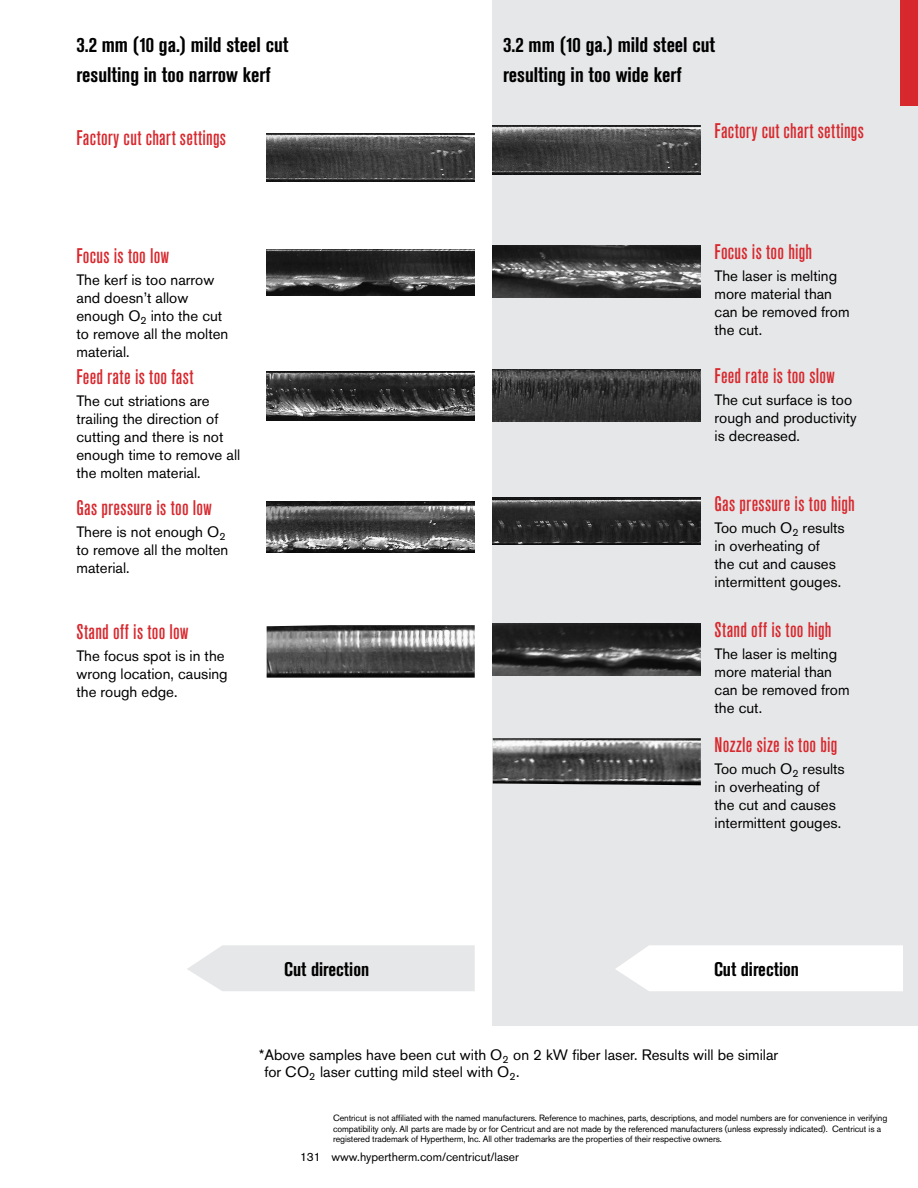
<style>
.page{position:relative;width:918px;height:1188px;background:#fff}
.page>*{position:absolute;margin:0;border:0;box-sizing:border-box;transform-origin:0 0}
.t1{font:500 condensed 21px "Akzidenz Grotesk Pro";letter-spacing:.015em;color:#d7282e}
.t2{font:700 condensed 21px/30px "Akzidenz Grotesk Pro";color:#000}
.t3{font:700 condensed 19.5px "Akzidenz Grotesk Pro";color:#000}
.t4{font:15px/18px "Akzidenz Grotesk Pro";color:#000}
.t5{font:12px "Akzidenz Grotesk Pro";color:#000}
.t6{font:9px/10.5px "Akzidenz Grotesk Pro";letter-spacing:-.01em;color:#000}
</style>
<div class="page">
<div style="left:493px;top:0;width:425px;height:1026px;background:#e6e7e8"></div>
<img style="left:493px;top:126px;width:208px;height:48px">
<img style="left:493px;top:245px;width:208px;height:53px">
<img style="left:493px;top:369px;width:208px;height:53px">
<img style="left:493px;top:497px;width:208px;height:47px">
<img style="left:493px;top:623px;width:208px;height:53px">
<img style="left:493px;top:738px;width:208px;height:47px">
<img style="left:267px;top:133px;width:208px;height:49px">
<img style="left:267px;top:249px;width:208px;height:47px">
<img style="left:267px;top:371px;width:208px;height:49px">
<img style="left:267px;top:501px;width:208px;height:51px">
<img style="left:267px;top:625px;width:208px;height:53px">
<div style="left:900px;top:0;width:18px;height:106px;background:#d7282e"></div>
<div style="left:187px;top:945px;width:288px;height:46px;background:#e6e7e8"></div>
<div style="left:616px;top:945px;width:287px;height:46px;background:#fff"></div>
<h1 class="t2" style="left:76px;top:29px;width:213px">3.2 mm (10 ga.) mild steel cut resulting in too narrow kerf</h1>
<h1 class="t1" style="left:76px;top:124px;width:151px">Factory cut chart settings</h1>
<h1 class="t1" style="left:76px;top:242px;width:94px">Focus is too low</h1>
<p class="t4" style="left:76px;top:271px;width:153px">The kerf is too narrow and doesn’t allow enough O<sub>2</sub> into the cut to remove all the molten material.</p>
<h1 class="t1" style="left:76px;top:363px;width:118px">Feed rate is too fast</h1>
<p class="t4" style="left:76px;top:392px;width:165px">The cut striations are trailing the direction of cutting and there is not enough time to remove all the molten material.</p>
<h1 class="t1" style="left:76px;top:494px;width:137px">Gas pressure is too low</h1>
<p class="t4" style="left:76px;top:523px;width:153px">There is not enough O<sub>2 </sub>to remove all the molten material.</p>
<h1 class="t1" style="left:76px;top:618px;width:114px">Stand off is too low</h1>
<p class="t4" style="left:76px;top:647px;width:153px">The focus spot is in the wrong location, causing the rough edge.</p>
<h1 class="t2" style="left:503px;top:29px;width:213px">3.2 mm (10 ga.) mild steel cut resulting in too wide kerf</h1>
<h1 class="t1" style="left:715px;top:117px;width:151px">Factory cut chart settings</h1>
<h1 class="t1" style="left:715px;top:238px;width:99px">Focus is too high</h1>
<p class="t4" style="left:715px;top:267px;width:137px">The laser is melting more material than can be removed from the cut.</p>
<h1 class="t1" style="left:715px;top:362px;width:122px">Feed rate is too slow</h1>
<p class="t4" style="left:715px;top:391px;width:144px">The cut surface is too rough and productivity is decreased.</p>
<h1 class="t1" style="left:715px;top:490px;width:142px">Gas pressure is too high</h1>
<p class="t4" style="left:715px;top:519px;width:132px">Too much O<sub>2</sub> results in overheating of<br>the cut and causes intermittent gouges.</p>
<h1 class="t1" style="left:715px;top:616px;width:118px">Stand off is too high</h1>
<p class="t4" style="left:715px;top:645px;width:137px">The laser is melting more material than can be removed from the cut.</p>
<h1 class="t1" style="left:715px;top:731px;width:124px">Nozzle size is too big</h1>
<p class="t4" style="left:715px;top:760px;width:132px">Too much O<sub>2</sub> results in overheating of<br>the cut and causes intermittent gouges.</p>
<h2 class="t3" style="left:284px;top:956px;width:86px">Cut direction</h2>
<h2 class="t3" style="left:714px;top:956px;width:86px">Cut direction</h2>
<p class="t4" style="left:264px;top:1046px;width:515px;line-height:17.2px;text-indent:-5px">*Above samples have been cut with O<sub>2</sub> on 2 kW fiber laser. Results will be similar for CO<sub>2</sub> laser cutting mild steel with O<sub>2</sub>.</p>
<p class="t6" style="left:333px;top:1113px;width:556px">Centricut is not affiliated with the named manufacturers. Reference to machines, parts, descriptions, and model numbers are for convenience in verifying compatibility only. All parts are made by or for Centricut and are not made by the referenced manufacturers (unless expressly indicated). Centricut is a registered trademark of Hypertherm, Inc. All other trademarks are the properties of their respective owners.</p>
<p class="t5" style="left:300px;top:1149px;width:220px">131 www.hypertherm.com/centricut/laser</p>
</div>
